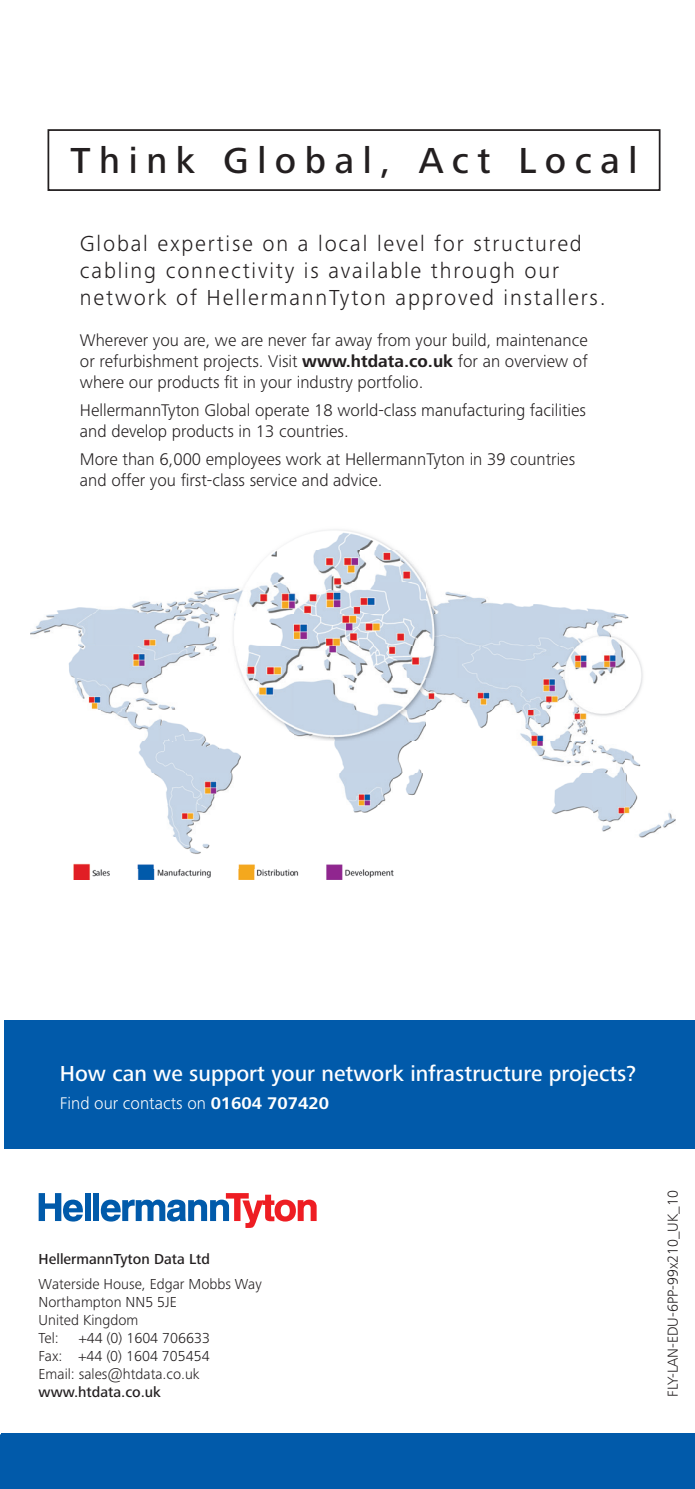
<style>
.page{position:relative;width:695px;height:1489px;background:#fff}
.page>*{position:absolute;margin:0;border:0;box-sizing:border-box;transform-origin:0 0}
.t1{font:500 37.5px "Frutiger Next LTW1 G";letter-spacing:.23em;color:#231f20}
.t2{font:300 22.5px/27px "Frutiger Next LTW1 G";letter-spacing:.08em;color:#231f20}
.t3{font:500 22.5px "Frutiger Next LTW1 G";color:#fff}
.t4{font:300 17.5px/21px "Frutiger Next LTW1 G";color:#231f20}
.t5{font:300 17.5px "Frutiger Next LTW1 G";color:#fff}
.t6{font:300 15px/18px "Frutiger Next LTW1 G";color:#231f20}
.s1{font-weight:700}
.s2{font-weight:500}
</style>
<div class="page">
<img style="left:270px;top:529px;width:155px;height:53px">
<img style="left:30px;top:582px;width:595px;height:64px">
<img style="left:625px;top:615px;width:18px;height:190px">
<img style="left:68px;top:646px;width:524px;height:32px">
<img style="left:592px;top:646px;width:33px;height:186px">
<img style="left:74px;top:678px;width:102px;height:32px">
<img style="left:242px;top:678px;width:317px;height:32px">
<img style="left:559px;top:678px;width:33px;height:64px">
<img style="left:100px;top:710px;width:459px;height:32px">
<img style="left:138px;top:742px;width:284px;height:31px">
<img style="left:529px;top:742px;width:63px;height:72px">
<img style="left:153px;top:773px;width:80px;height:32px">
<img style="left:339px;top:773px;width:84px;height:32px">
<img style="left:167px;top:805px;width:45px;height:32px">
<img style="left:352px;top:805px;width:26px;height:8px">
<img style="left:625px;top:805px;width:50px;height:32px">
<img style="left:73px;top:863px;width:23px;height:16px">
<img style="left:137px;top:837px;width:118px;height:32px">
<img style="left:326px;top:864px;width:17px;height:5px">
<img style="left:96px;top:869px;width:298px;height:10px">
<svg style="left:0;top:1433px;width:2px;height:55px"></svg>
<div style="left:4px;top:1020px;width:690px;height:128px;background:#015aaa"></div>
<div style="left:2px;top:1433px;width:692px;height:55px;background:#015aaa"></div>
<div style="left:85px;top:1192px;width:6px;height:28px;background:#015aaa"></div>
<div style="left:93px;top:1192px;width:6px;height:28px;background:#015aaa"></div>
<svg style="left:39px;top:1193px;width:44px;height:28px"></svg>
<svg style="left:101px;top:1193px;width:215px;height:34px"></svg>
<div style="left:47px;top:129px;width:613px;height:62px;border:2px solid #231f20"></div>
<p class="t1" style="left:70px;top:139px;width:568px">Think Global, Act Local</p>
<p class="t2" style="left:80px;top:230px;width:527px">Global expertise on a local level for structured cabling connectivity is available through our network of HellermannTyton approved installers.</p>
<p class="t4" style="left:80px;top:329px;width:509px;text-align:justify">Wherever you are, we are never far away from your build, maintenance or refurbishment projects. Visit <span class="s1">www.htdata.co.uk</span> for an overview of where our products fit in your industry portfolio.</p>
<p class="t4" style="left:80px;top:399px;width:507px">HellermannTyton Global operate 18 world-class manufacturing facilities and develop products in 13 countries.</p>
<p class="t4" style="left:80px;top:449px;width:496px">More than 6,000 employees work at HellermannTyton in 39 countries and offer you first-class service and advice.</p>
<p class="t3" style="left:60px;top:1060px;width:577px">How can we support your network infrastructure projects?</p>
<p class="t5" style="left:60px;top:1093px;width:270px">Find our contacts on <span class="s1">01604 707420</span></p>
<p class="t6" style="left:39px;top:1245px;width:225px;line-height:25px"><span class="s2">HellermannTyton Data Ltd<br></span>Waterside House, Edgar Mobbs Way</p>
<p class="t6" style="left:39px;top:1292px;width:140px">Northampton NN5 5JE<br>United Kingdom<br>Tel:</p>
<p class="t6" style="left:39px;top:1328px;width:173px;text-indent:40px">+44 (0) 1604 706633<br>Fax: +44 (0) 1604 705454<br>Email: sales@htdata.co.uk <span class="s2">www.htdata.co.uk</span></p>
<p class="t6" style="left:663px;top:1396px;width:208px;rotate:-90deg">FLY-LAN-EDU-6PP-99x210_UK_10</p>
</div>
